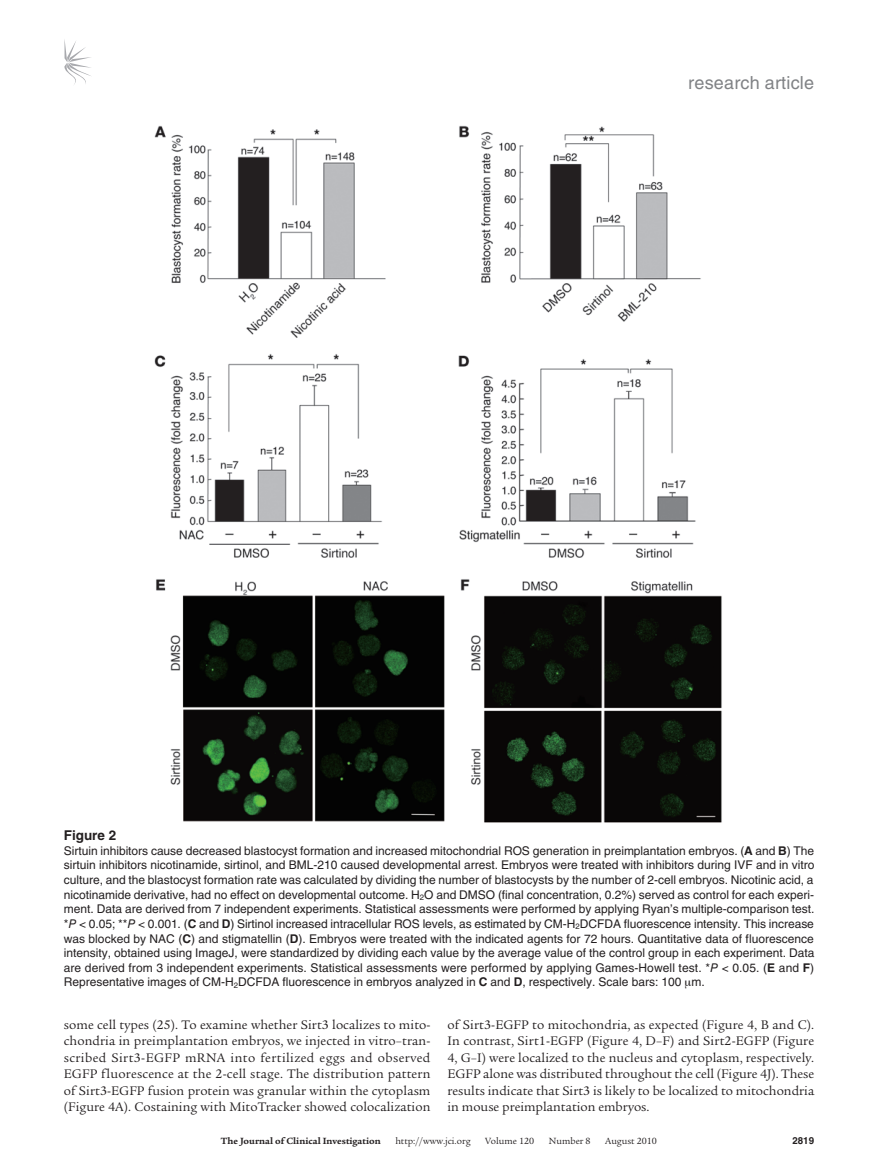
<style>
.page{position:relative;width:878px;height:1174px;background:#fff}
.page>*{position:absolute;margin:0;border:0;box-sizing:border-box;transform-origin:0 0}
.t1{font:18px "Helvetica LT Std";letter-spacing:.01em;color:#808285}
.t2{font:13.5px/16.5px "Legacy Serif Std";color:#231f20;text-align:justify}
.t3{font:700 13.5px "Helvetica LT Std";color:#231f20}
.t4{font:12px/14.5px "Helvetica LT Std";color:#231f20;text-align:justify}
.t5{font:9.75px "Legacy Serif Std";color:#231f20}
.t6{font:700 9.75px "Legacy Serif Std";color:#231f20}
.t7{font:700 9.75px "Helvetica LT Std";color:#231f20}
.s1{font-weight:700}
.s2{font-style:italic}
</style>
<div class="page">
<svg style="left:64px;top:39px;width:27px;height:45px"></svg>
<img style="left:154px;top:126px;width:568px;height:697px">
<h1 class="t1" style="left:688px;top:72px;width:127px">research article</h1>
<p class="t3" style="left:64px;top:827px;width:54px">Figure 2</p>
<p class="t4" style="left:64px;top:843px;width:752px">Sirtuin inhibitors cause decreased blastocyst formation and increased mitochondrial ROS generation in preimplantation embryos. (<span class="s1">A</span> and <span class="s1">B</span>) The sirtuin inhibitors nicotinamide, sirtinol, and BML-210 caused developmental arrest. Embryos were treated with inhibitors during IVF and in vitro culture, and the blastocyst formation rate was calculated by dividing the number of blastocysts by the number of 2-cell embryos. Nicotinic acid, a nicotinamide derivative, had no effect on developmental outcome. H<sub>2</sub>O and DMSO (final concentration, 0.2%) served as control for each experi&shy;ment. Data are derived from 7 independent experiments. Statistical assessments were performed by applying Ryan’s multiple-comparison test. *<span class="s2">P</span> &lt; 0.05; **<span class="s2">P</span> &lt; 0.001. (<span class="s1">C</span> and <span class="s1">D</span>) Sirtinol increased intracellular ROS levels, as estimated by CM-H<sub>2</sub>DCFDA fluorescence intensity. This increase was blocked by NAC (<span class="s1">C</span>) and stigmatellin (<span class="s1">D</span>). Embryos were treated with the indicated agents for 72 hours. Quantitative data of fluorescence intensity, obtained using ImageJ, were standardized by dividing each value by the average value of the control group in each experiment. Data are derived from 3 independent experiments. Statistical assessments were performed by applying Games-Howell test. *<span class="s2">P</span> &lt; 0.05. (<span class="s1">E</span> and <span class="s1">F</span>)<br>Representative images of CM-H<sub>2</sub>DCFDA fluorescence in embryos analyzed in <span class="s1">C</span> and <span class="s1">D</span>, respectively. Scale bars: 100 m.</p>
<p class="t2" style="left:64px;top:1016px;width:368px">some cell types (25). To examine whether Sirt3 localizes to mito&shy;chondria in preimplantation embryos, we injected in vitro–tran&shy;scribed Sirt3-EGFP mRNA into fertilized eggs and observed EGFP fluorescence at the 2-cell stage. The distribution pattern of Sirt3-EGFP fusion protein was granular within the cytoplasm (Figure 4A). Costaining with MitoTracker showed colocalization</p>
<p class="t2" style="left:447px;top:1016px;width:368px">of Sirt3-EGFP to mitochondria, as expected (Figure 4, B and C).<br>In contrast, Sirt1-EGFP (Figure 4, D–F) and Sirt2-EGFP (Figure 4, G–I) were localized to the nucleus and cytoplasm, respectively.<br>EGFP alone was distributed throughout the cell (Figure 4J). These results indicate that Sirt3 is likely to be localized to mitochondria in mouse preimplantation embryos.</p>
<p class="t6" style="left:221px;top:1135px;width:161px">The Journal of Clinical Investigation</p>
<p class="t5" style="left:395px;top:1135px;width:77px">http://www.jci.org</p>
<p class="t5" style="left:485px;top:1135px;width:50px">Volume 120</p>
<p class="t5" style="left:549px;top:1135px;width:43px">Number 8</p>
<p class="t5" style="left:605px;top:1135px;width:53px">August 2010</p>
<p class="t7" style="left:792px;top:1134px;width:23px">2819</p>
</div>
